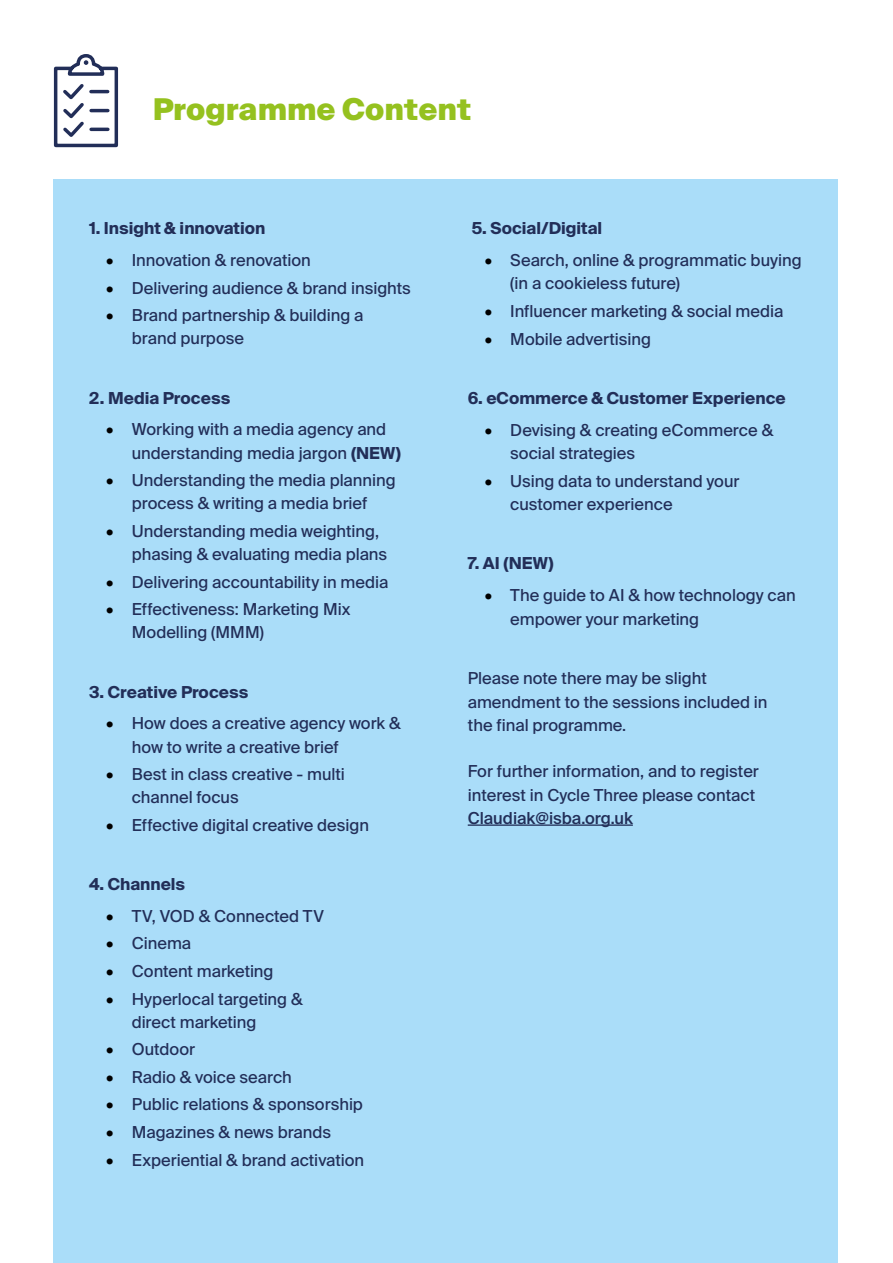
<style>
.page{position:relative;width:893px;height:1263px;background:#fff}
.page>*{position:absolute;margin:0;border:0;box-sizing:border-box;transform-origin:0 0}
.t1{font:900 30px "Suisse Intl";color:#95c11f}
.t2{font:16.5px/23.2px "Suisse Intl";color:#222e58}
.t3{font:700 16.5px "Suisse Intl";color:#222e58}
.t4{font:500 16.5px "Suisse Intl";color:#222e58}
.s1{color:#000}
.s2{font-weight:700}
</style>
<div class="page">
<div style="left:53px;top:180px;width:785px;height:1083px;background:#aaddf9"></div>
<hr style="left:468px;top:824px;width:165px;height:2px;background:#222e58">
<svg style="left:53px;top:54px;width:66px;height:94px"></svg>
<h1 class="t1" style="left:153px;top:92px;width:320px">Programme Content</h1>
<p class="t3" style="left:89px;top:219px;width:178px">1. Insight &amp; innovation</p>
<p class="t2" style="left:106px;top:249px;width:206px"><span class="s1">•</span> Innovation &amp; renovation</p>
<p class="t2" style="left:106px;top:276px;width:306px"><span class="s1">•</span> Delivering audience &amp; brand insights</p>
<p class="t2" style="left:132px;top:304px;width:233px;text-indent:-26px"><span class="s1">•</span> Brand partnership &amp; building a brand purpose</p>
<p class="t3" style="left:89px;top:388px;width:142px">2. Media Process</p>
<p class="t2" style="left:132px;top:418px;width:271px;text-indent:-26px"><span class="s1">•</span> Working with a media agency and understanding media jargon <span class="s2">(NEW)</span></p>
<p class="t2" style="left:106px;top:469px;width:291px;text-align:center"><span class="s1">•</span> Understanding the media planning process &amp; writing a media brief</p>
<p class="t2" style="left:132px;top:519px;width:257px;text-indent:-26px"><span class="s1">•</span> Understanding media weighting, phasing &amp; evaluating media plans</p>
<p class="t2" style="left:106px;top:570px;width:284px"><span class="s1">•</span> Delivering accountability in media</p>
<p class="t2" style="left:132px;top:598px;width:220px;text-indent:-26px"><span class="s1">•</span> Effectiveness: Marketing Mix<br>Modelling (MMM)</p>
<p class="t3" style="left:89px;top:682px;width:161px">3. Creative Process</p>
<p class="t2" style="left:132px;top:712px;width:270px;text-indent:-26px"><span class="s1">•</span> How does a creative agency work &amp; how to write a creative brief</p>
<p class="t2" style="left:132px;top:763px;width:215px;text-indent:-26px"><span class="s1">•</span> Best in class creative - multi channel focus</p>
<p class="t2" style="left:106px;top:813px;width:264px"><span class="s1">•</span> Effective digital creative design</p>
<p class="t3" style="left:89px;top:875px;width:97px">4. Channels</p>
<p class="t2" style="left:106px;top:904px;width:219px"><span class="s1">•</span> TV, VOD &amp; Connected TV</p>
<p class="t2" style="left:106px;top:932px;width:86px"><span class="s1">•</span> Cinema</p>
<p class="t2" style="left:106px;top:959px;width:169px"><span class="s1">•</span> Content marketing</p>
<p class="t2" style="left:132px;top:987px;width:172px;text-indent:-26px"><span class="s1">•</span> Hyperlocal targeting &amp; direct marketing</p>
<p class="t2" style="left:106px;top:1038px;width:90px"><span class="s1">•</span> Outdoor</p>
<p class="t2" style="left:106px;top:1065px;width:187px"><span class="s1">•</span> Radio &amp; voice search</p>
<p class="t2" style="left:106px;top:1093px;width:258px"><span class="s1">•</span> Public relations &amp; sponsorship</p>
<p class="t2" style="left:106px;top:1120px;width:226px"><span class="s1">•</span> Magazines &amp; news brands</p>
<p class="t2" style="left:106px;top:1149px;width:259px"><span class="s1">•</span> Experiential &amp; brand activation</p>
<p class="t3" style="left:472px;top:219px;width:132px">5. Social/Digital</p>
<p class="t2" style="left:510px;top:249px;width:293px;text-indent:-26px"><span class="s1">•</span> Search, online &amp; programmatic buying (in a cookieless future)</p>
<p class="t2" style="left:485px;top:299px;width:300px"><span class="s1">•</span> Influencer marketing &amp; social media</p>
<p class="t2" style="left:485px;top:328px;width:168px"><span class="s1">•</span> Mobile advertising</p>
<p class="t3" style="left:468px;top:389px;width:320px">6. eCommerce &amp; Customer Experience</p>
<p class="t2" style="left:510px;top:419px;width:264px;text-indent:-26px"><span class="s1">•</span> Devising &amp; creating eCommerce &amp; social strategies</p>
<p class="t2" style="left:510px;top:469px;width:231px;text-indent:-26px"><span class="s1">•</span> Using data to understand your customer experience</p>
<p class="t3" style="left:468px;top:554px;width:87px">7. AI (NEW)</p>
<p class="t2" style="left:510px;top:583px;width:287px;line-height:24px;text-indent:-26px"><span class="s1">•</span> The guide to AI &amp; how technology can empower your marketing</p>
<p class="t2" style="left:468px;top:667px;width:301px">Please note there may be slight amendment to the sessions included in the final programme.</p>
<p class="t2" style="left:468px;top:760px;width:293px">For further information, and to register interest in Cycle Three please contact</p>
<p class="t4" style="left:468px;top:808px;width:167px">Claudiak@isba.org.uk</p>
</div>
